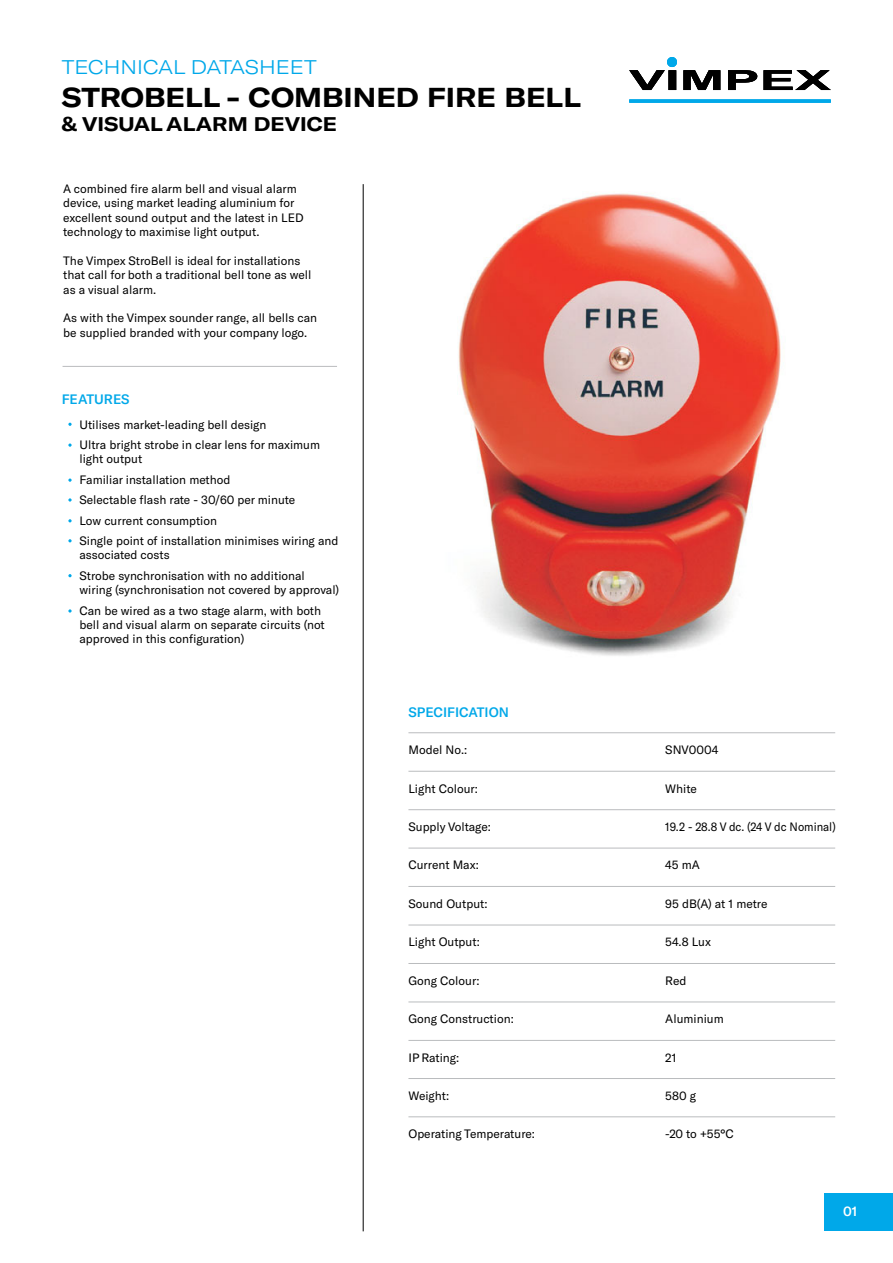
<style>
.page{position:relative;width:893px;height:1263px;background:#fff}
.page>*{position:absolute;margin:0;border:0;box-sizing:border-box;transform-origin:0 0}
.t1{font:700 expanded 27px "GT America";color:#000}
.t2{font:700 expanded 19.5px "GT America";color:#000}
.t3{font:300 expanded 19.5px "GT America";color:#00a8e9}
.t4{font:500 13.5px "GT America";color:#00a8e9}
.t5{font:500 13.5px "GT America";color:#fff}
.t6{font:12px/20.4px "GT America";color:#000}
.t7{font:12px "GT America";color:#000;scale:.94 1}
</style>
<div class="page">
<div style="left:824px;top:1193px;width:69px;height:37px;background:#00a8e9"></div>
<svg style="left:629px;top:70px;width:202px;height:20px"></svg>
<svg style="left:629px;top:99px;width:202px;height:4px"></svg>
<div style="left:667px;top:57px;width:10px;height:10px;background:#00a8e9;border-radius:50%"></div>
<hr style="left:363px;top:184px;width:1px;height:1047px;background:#000">
<svg style="left:68px;top:423px;width:4px;height:3px"></svg>
<svg style="left:68px;top:443px;width:4px;height:4px"></svg>
<svg style="left:68px;top:498px;width:4px;height:4px"></svg>
<svg style="left:68px;top:519px;width:4px;height:3px"></svg>
<svg style="left:68px;top:539px;width:4px;height:3px"></svg>
<svg style="left:68px;top:574px;width:4px;height:3px"></svg>
<svg style="left:68px;top:609px;width:4px;height:4px"></svg>
<svg style="left:68px;top:478px;width:4px;height:4px"></svg>
<hr style="left:63px;top:366px;width:274px;height:1px;background:#babcbe">
<img style="left:458px;top:193px;width:323px;height:463px">
<hr style="left:408px;top:771px;width:427px;height:1px;background:#babcbe">
<hr style="left:408px;top:809px;width:427px;height:1px;background:#babcbe">
<hr style="left:408px;top:848px;width:427px;height:1px;background:#babcbe">
<hr style="left:408px;top:886px;width:427px;height:1px;background:#babcbe">
<hr style="left:408px;top:925px;width:427px;height:1px;background:#babcbe">
<hr style="left:408px;top:963px;width:427px;height:1px;background:#babcbe">
<hr style="left:408px;top:1001px;width:427px;height:1px;background:#babcbe">
<hr style="left:408px;top:1040px;width:427px;height:1px;background:#babcbe">
<hr style="left:408px;top:1078px;width:427px;height:1px;background:#babcbe">
<hr style="left:408px;top:732px;width:427px;height:1px;background:#babcbe">
<hr style="left:408px;top:1116px;width:427px;height:1px;background:#babcbe">
<h2 class="t3" style="left:62px;top:56px;width:257px">TECHNICAL DATASHEET</h2>
<h1 class="t1" style="left:62px;top:81px;width:521px">STROBELL - COMBINED FIRE BELL</h1>
<h2 class="t2" style="left:62px;top:112px;width:277px">&amp; VISUAL ALARM DEVICE</h2>
<p class="t6" style="left:63px;top:181px;width:242px;line-height:14.4px">A combined fire alarm bell and visual alarm device, using market leading aluminium for excellent sound output and the latest in LED technology to maximise light output.</p>
<p class="t6" style="left:63px;top:253px;width:250px;line-height:14.4px">The Vimpex StroBell is ideal for installations that call for both a traditional bell tone as well as a visual alarm.</p>
<p class="t6" style="left:63px;top:311px;width:255px;line-height:14.4px">As with the Vimpex sounder range, all bells can be supplied branded with your company logo.</p>
<p class="t4" style="left:62px;top:391px;width:69px">FEATURES</p>
<p class="t6" style="left:79px;top:414px;width:242px">Utilises market-leading bell design<br>Ultra bright strobe in clear lens for maximum</p>
<p class="t6" style="left:79px;top:449px;width:261px">light output<br>Familiar installation method<br>Selectable flash rate - 30/60 per minute<br>Low current consumption<br>Single point of installation minimises wiring and</p>
<p class="t6" style="left:79px;top:545px;width:227px">associated costs<br>Strobe synchronisation with no additional</p>
<p class="t6" style="left:79px;top:580px;width:261px">wiring (synchronisation not covered by approval)<br>Can be wired as a two stage alarm, with both</p>
<p class="t6" style="left:79px;top:617px;width:247px;line-height:14.4px">bell and visual alarm on separate circuits (not approved in this configuration)</p>
<p class="t4" style="left:408px;top:704px;width:102px">SPECIFICATION</p>
<p class="t6" style="left:408px;top:740px;width:60px">Model No.:</p>
<p class="t6" style="left:408px;top:778px;width:71px">Light Colour:</p>
<p class="t6" style="left:408px;top:817px;width:84px">Supply Voltage:</p>
<p class="t6" style="left:408px;top:855px;width:72px">Current Max:</p>
<p class="t6" style="left:408px;top:893px;width:81px">Sound Output:</p>
<p class="t6" style="left:408px;top:932px;width:73px">Light Output:</p>
<p class="t6" style="left:408px;top:970px;width:73px">Gong Colour:</p>
<p class="t6" style="left:408px;top:1009px;width:107px">Gong Construction:</p>
<p class="t6" style="left:408px;top:1047px;width:52px">IP Rating:</p>
<p class="t6" style="left:408px;top:1085px;width:42px">Weight:</p>
<p class="t6" style="left:408px;top:1124px;width:128px">Operating Temperature:</p>
<p class="t6" style="left:665px;top:740px;width:55px">SNV0004</p>
<p class="t6" style="left:665px;top:778px;width:33px">White</p>
<p class="t7" style="left:665px;top:820px;width:183px">19.2 - 28.8 V dc. (24 V dc Nominal)</p>
<p class="t6" style="left:665px;top:855px;width:36px">45 mA</p>
<p class="t6" style="left:665px;top:893px;width:104px">95 dB(A) at 1 metre</p>
<p class="t6" style="left:665px;top:932px;width:47px">54.8 Lux</p>
<p class="t6" style="left:665px;top:970px;width:23px">Red</p>
<p class="t6" style="left:665px;top:1009px;width:60px">Aluminium</p>
<p class="t6" style="left:665px;top:1047px;width:13px">21</p>
<p class="t6" style="left:665px;top:1085px;width:32px">580 g</p>
<p class="t6" style="left:665px;top:1124px;width:70px">-20 to +55°C</p>
<p class="t5" style="left:843px;top:1203px;width:16px">01</p>
</div>
